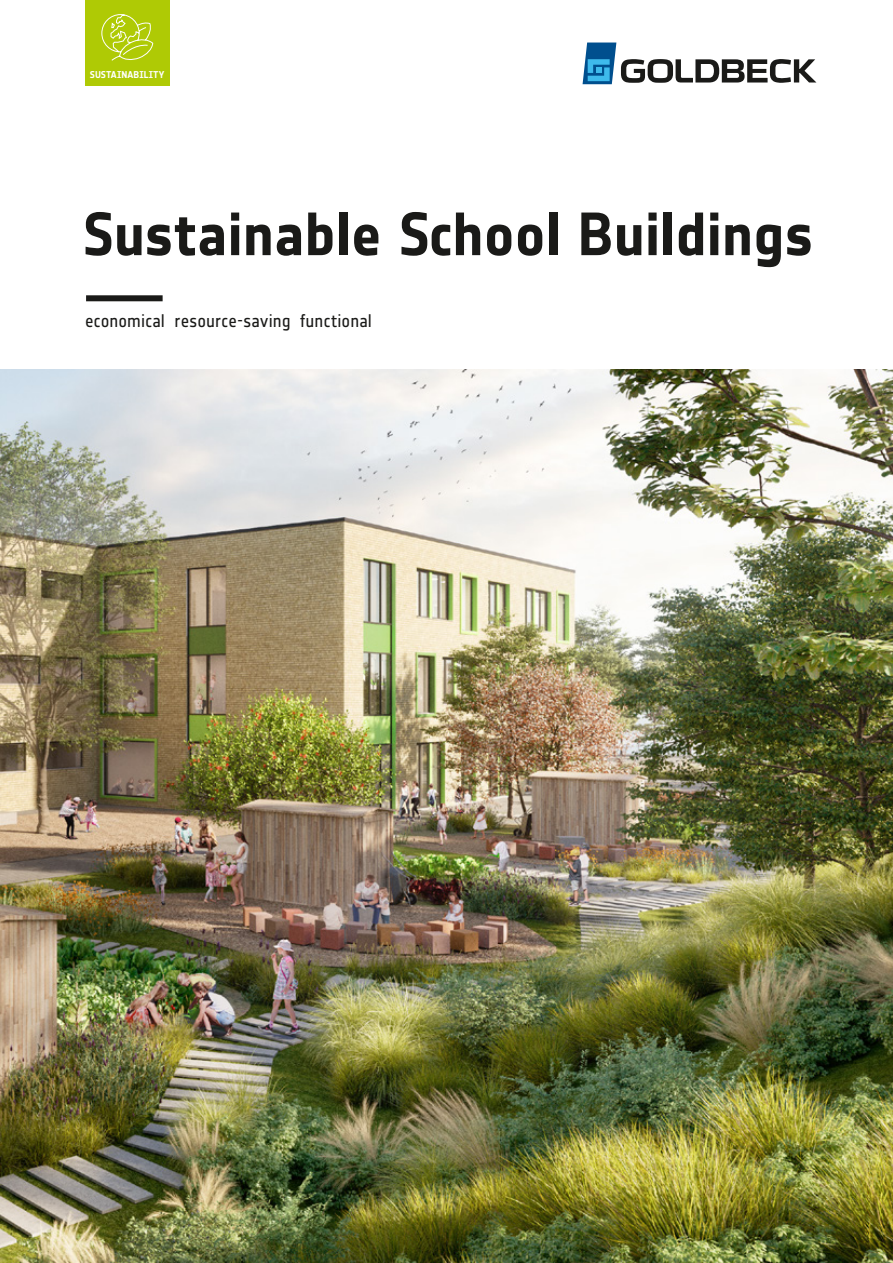
<style>
.page{position:relative;width:893px;height:1263px;background:#fff}
.page>*{position:absolute;margin:0;border:0;box-sizing:border-box;transform-origin:0 0}
.t1{font:700 60px "Goldbeck";letter-spacing:-.005em;color:#1a1a18}
.t2{font:18px "Goldbeck";letter-spacing:.005em;color:#1a1a18}
.t3{font:700 9.75px "Notes";color:#fff}
</style>
<div class="page">
<img style="left:0;top:370px;width:893px;height:893px">
<svg style="left:583px;top:43px;width:233px;height:41px"></svg>
<div style="left:86px;top:295px;width:77px;height:6px;background:#1a1a18"></div>
<div style="left:85px;top:0;width:85px;height:85px;background:#afca05"></div>
<svg style="left:101px;top:14px;width:53px;height:47px"></svg>
<p class="t3" style="left:90px;top:69px;width:76px">SUSTAINABILITY</p>
<h1 class="t1" style="left:83px;top:199px;width:732px">Sustainable School Buildings</h1>
<p class="t2" style="left:85px;top:310px;width:288px">economical resource-saving functional</p>
</div>
